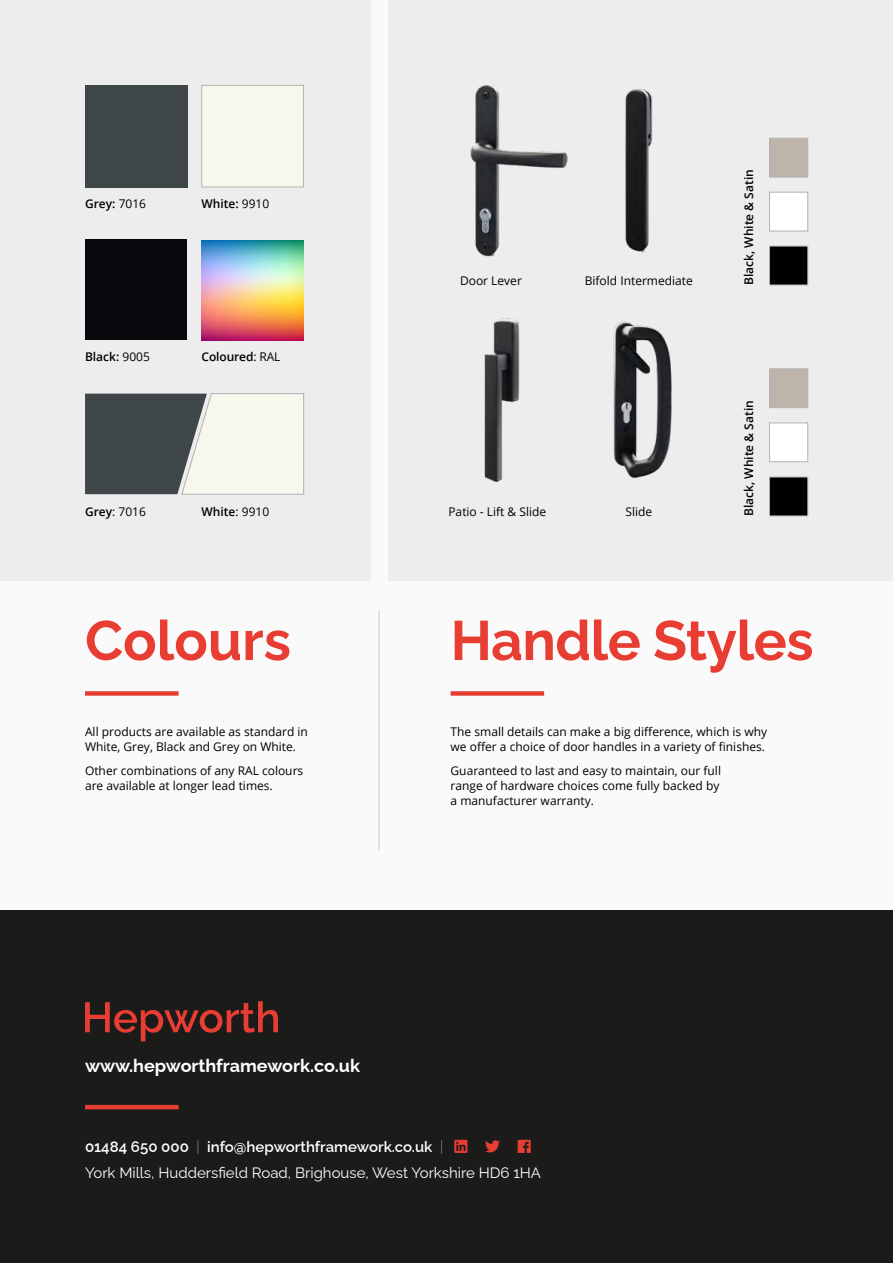
<style>
.page{position:relative;width:893px;height:1263px;background:#fafafa}
.page>*{position:absolute;margin:0;border:0;box-sizing:border-box;transform-origin:0 0}
.t1{font:100 55.5px "Raleway";letter-spacing:-.01em;color:#e83d32}
.t2{font:100 18px "Raleway";color:#fff}
.t3{font:100 15px/26.5px "Raleway";color:#fff}
.t4{font:12px/15px "Open Sans";color:#000}
.t5{font:600 12px "Open Sans";color:#000}
.s1{font-weight:400}
.s2{font-weight:600}
.s3{color:#e83d32}
</style>
<div class="page">
<div style="left:388px;top:0;width:505px;height:580px;background:#ededed"></div>
<div style="left:0;top:0;width:371px;height:580px;background:#ededed"></div>
<div style="left:85px;top:691px;width:94px;height:5px;background:#e83d32"></div>
<div style="left:0;top:910px;width:893px;height:353px;background:#1b1b1a"></div>
<hr style="left:85px;top:1105px;width:94px;height:4px;background:#e83d32">
<svg style="left:85px;top:1001px;width:193px;height:40px"></svg>
<div style="left:451px;top:691px;width:93px;height:5px;background:#e83d32"></div>
<svg style="left:85px;top:393px;width:219px;height:102px"></svg>
<hr style="left:379px;top:611px;width:1px;height:240px;background:#c6c6c6">
<div style="left:85px;top:85px;width:102px;height:102px;background:#3e4648"></div>
<div style="left:204px;top:87px;width:98px;height:98px;background:#f6f8ed"></div>
<div style="left:202px;top:85px;width:102px;height:102px;border:1px solid #b3b2b2"></div>
<div style="left:85px;top:240px;width:102px;height:100px;background:#09080d"></div>
<img style="left:202px;top:240px;width:101px;height:100px">
<img style="left:625px;top:89px;width:28px;height:164px">
<img style="left:470px;top:85px;width:98px;height:172px">
<div style="left:769px;top:246px;width:39px;height:39px;background:#000"></div>
<div style="left:769px;top:246px;width:39px;height:39px;border:1px solid #b3b2b2"></div>
<div style="left:769px;top:138px;width:39px;height:39px;background:#beb4aa"></div>
<div style="left:769px;top:192px;width:39px;height:39px;background:#fff;border:1px solid #b3b2b2"></div>
<div style="left:769px;top:423px;width:39px;height:39px;background:#fff;border:1px solid #b3b2b2"></div>
<div style="left:769px;top:477px;width:39px;height:39px;background:#000"></div>
<div style="left:769px;top:477px;width:39px;height:39px;border:1px solid #b3b2b2"></div>
<div style="left:769px;top:369px;width:39px;height:39px;background:#beb4aa"></div>
<img style="left:613px;top:321px;width:59px;height:158px">
<img style="left:484px;top:318px;width:36px;height:164px">
<p class="t5" style="left:85px;top:196px;width:63px">Grey: <span class="s1">7016</span></p>
<p class="t5" style="left:202px;top:196px;width:69px">White: <span class="s1">9910</span></p>
<p class="t5" style="left:85px;top:349px;width:66px">Black: <span class="s1">9005</span></p>
<p class="t5" style="left:202px;top:349px;width:80px">Coloured<span class="s1">: RAL</span></p>
<p class="t4" style="left:85px;top:504px;width:62px"><span class="s2">Grey</span>: 7016</p>
<p class="t5" style="left:202px;top:503px;width:69px">White<span class="s1">: 9910</span></p>
<h1 class="t1" style="left:85px;top:596px;width:208px">Colours</h1>
<p class="t4" style="left:85px;top:724px;width:224px">All products are available as standard in<br>White, Grey, Black and Grey on White.</p>
<p class="t4" style="left:85px;top:762px;width:220px">Other combinations of any RAL colours are available at longer lead times.</p>
<p class="t4" style="left:460px;top:273px;width:63px">Door Lever</p>
<p class="t4" style="left:585px;top:273px;width:110px">Bifold Intermediate</p>
<p class="t4" style="left:448px;top:504px;width:99px">Patio - Lift &amp; Slide</p>
<p class="t4" style="left:625px;top:504px;width:28px">Slide</p>
<p class="t5" style="left:741px;top:285px;width:117px;rotate:-90deg">Black, White &amp; Satin</p>
<p class="t5" style="left:741px;top:516px;width:117px;rotate:-90deg">Black, White &amp; Satin</p>
<h1 class="t1" style="left:451px;top:596px;width:365px">Handle Styles</h1>
<p class="t4" style="left:451px;top:724px;width:318px">The small details can make a big difference, which is why we offer a choice of door handles in a variety of finishes.</p>
<p class="t4" style="left:451px;top:762px;width:272px">Guaranteed to last and easy to maintain, our full range of hardware choices come fully backed by a manufacturer warranty.</p>
<h2 class="t2" style="left:85px;top:1051px;width:276px">www.hepworthframework.co.uk</h2>
<p class="t3" style="left:85px;top:1131px;width:458px">01484 650 000 | info@hepworthframework.co.uk | <span class="s3">■■</span> <span class="s3">▼▼</span> <span class="s3">□□<br></span>York Mills, Huddersfield Road, Brighouse, West Yorkshire HD6 1HA</p>
</div>
